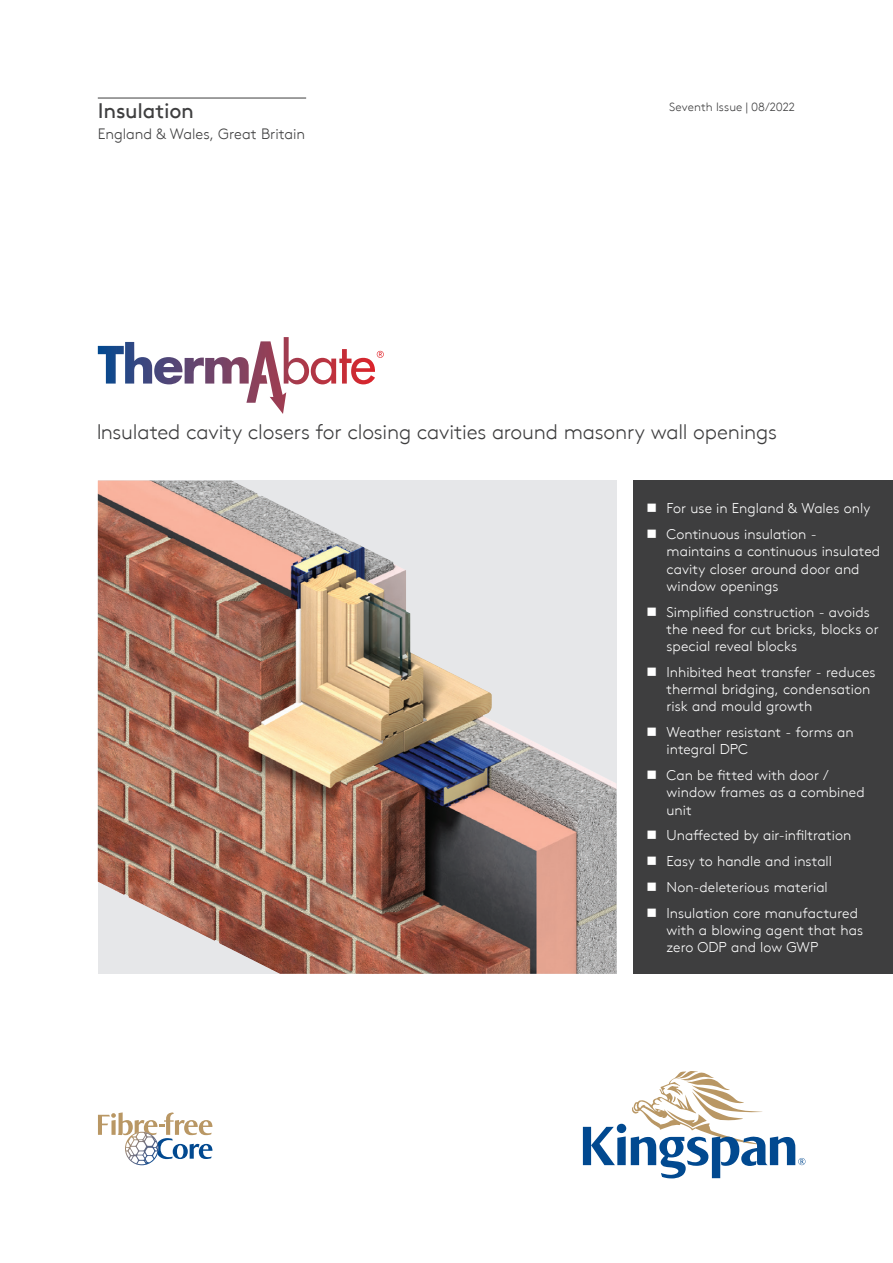
<style>
.page{position:relative;width:893px;height:1263px;background:#fff}
.page>*{position:absolute;margin:0;border:0;box-sizing:border-box;transform-origin:0 0}
.t1{font:300 21px "Kingspan Brown TT";letter-spacing:-.01em;color:#3e3e3f}
.t2{font:21px "Kingspan Brown TT";letter-spacing:-.01em;color:#3e3e3f}
.t3{font:300 15px "Kingspan Brown TT";color:#3e3e3f}
.t4{font:300 14.25px/17.2px "Kingspan Brown TT";color:#fff}
.t5{font:300 12px "Kingspan Brown TT";letter-spacing:.005em;color:#3e3e3f}
</style>
<div class="page">
<div style="left:634px;top:480px;width:259px;height:494px;background:#3e3e3f"></div>
<svg style="left:98px;top:337px;width:286px;height:77px"></svg>
<img style="left:98px;top:480px;width:519px;height:494px">
<svg style="left:98px;top:1112px;width:114px;height:53px"></svg>
<svg style="left:583px;top:1071px;width:222px;height:107px"></svg>
<hr style="left:98px;top:98px;width:208px;height:1px;background:#3e3e3f">
<h1 class="t2" style="left:98px;top:95px;width:98px">Insulation</h1>
<p class="t3" style="left:98px;top:123px;width:209px">England &amp; Wales, Great Britain</p>
<p class="t5" style="left:669px;top:98px;width:127px">Seventh Issue | 08/2022</p>
<h1 class="t1" style="left:96px;top:417px;width:682px">Insulated cavity closers for closing cavities around masonry wall openings</h1>
<p class="t4" style="left:646px;top:499px;width:225px">■ For use in England &amp; Wales only</p>
<p class="t4" style="left:667px;top:524px;width:215px;text-indent:-20px">■ Continuous insulation - maintains a continuous insulated cavity closer around door and window openings</p>
<p class="t4" style="left:667px;top:602px;width:214px;text-indent:-20px">■ Simplified construction - avoids the need for cut bricks, blocks or special reveal blocks</p>
<p class="t4" style="left:667px;top:662px;width:210px;text-indent:-20px">■ Inhibited heat transfer - reduces thermal bridging, condensation risk and mould growth</p>
<p class="t4" style="left:667px;top:722px;width:189px;text-indent:-20px">■ Weather resistant - forms an integral DPC</p>
<p class="t4" style="left:667px;top:765px;width:199px;text-indent:-20px">■ Can be fitted with door / window frames as a combined unit</p>
<p class="t4" style="left:646px;top:826px;width:206px">■ Unaffected by air-infiltration</p>
<p class="t4" style="left:646px;top:851px;width:187px">■ Easy to handle and install</p>
<p class="t4" style="left:646px;top:877px;width:183px">■ Non-deleterious material</p>
<p class="t4" style="left:667px;top:903px;width:198px;text-indent:-20px">■ Insulation core manufactured with a blowing agent that has zero ODP and low GWP</p>
</div>
